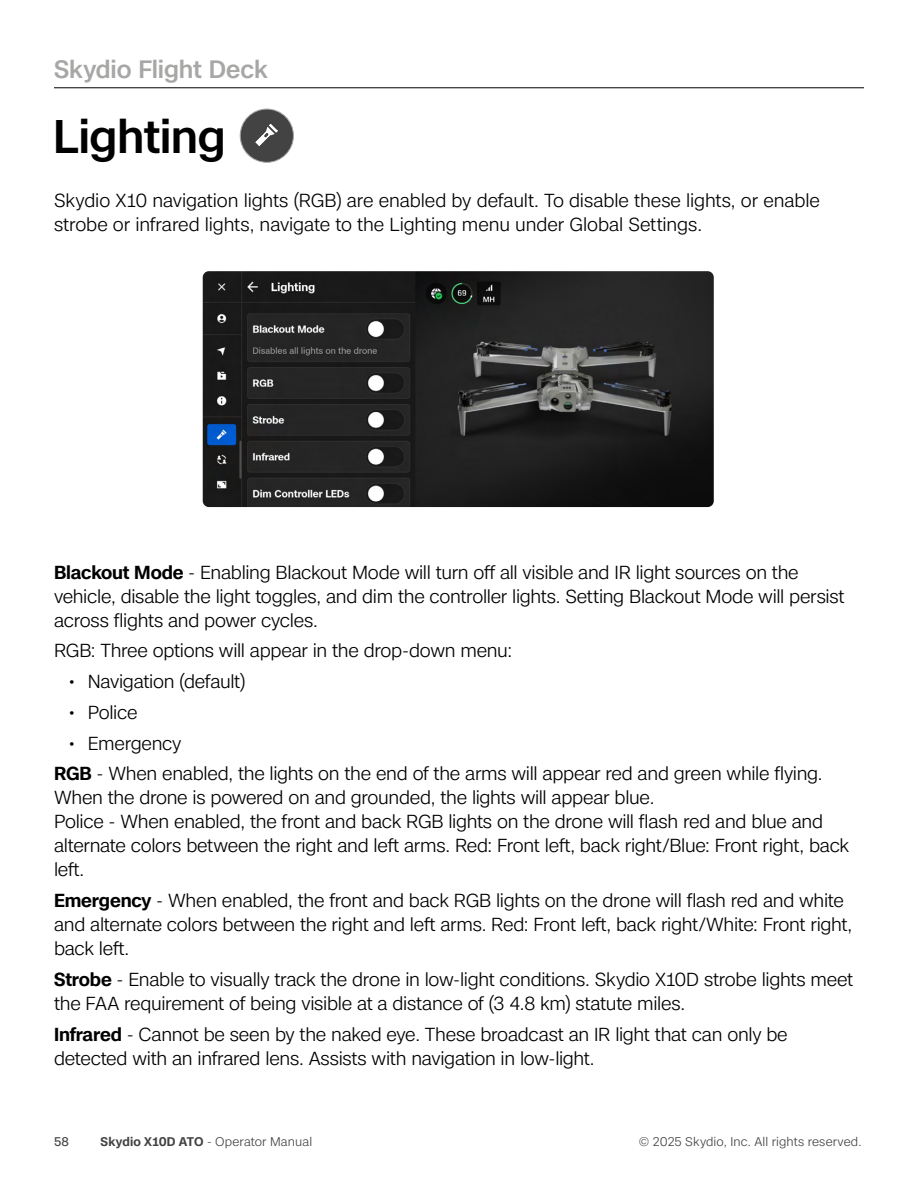
<style>
.page{position:relative;width:918px;height:1188px;background:#fff}
.page>*{position:absolute;margin:0;border:0;box-sizing:border-box;transform-origin:0 0}
.t1{font:500 45px "Case";letter-spacing:-.01em;color:#000}
.Section_Headings_Eyebrow{font:500 24px "Case";letter-spacing:-.01em;color:#a7a7a6}
.Body_copy-8{font:300 18px/24px "Case";letter-spacing:-.015em;color:#000}
.Body_copy_medium-8{font:300 18px/24px "Case";letter-spacing:-.005em;color:#000}
.t2{font:300 12px "Case";letter-spacing:.01em;color:#434343}
.t3{font:12px "Case";color:#434343}
.s1{font-weight:600}
</style>
<div class="page">
<hr style="left:54px;top:87px;width:810px;height:1px;background:#000">
<div style="left:240px;top:109px;width:53px;height:53px;background:#434343;border-radius:50%"></div>
<div style="left:240px;top:109px;width:54px;height:54px;border:1px solid #a7a7a6;border-radius:50%"></div>
<img style="left:246px;top:116px;width:32px;height:40px">
<img style="left:203px;top:271px;width:511px;height:236px">
<p class="Section_Headings_Eyebrow" style="left:54px;top:51px;width:215px">Skydio Flight Deck</p>
<p class="t1" style="left:53px;top:102px;width:174px">Lighting</p>
<p class="Body_copy_medium-8" style="left:54px;top:188px;width:768px">Skydio X10 navigation lights (RGB) are enabled by default. To disable these lights, or enable strobe or infrared lights, navigate to the Lighting menu under Global Settings.</p>
<p class="Body_copy-8" style="left:54px;top:560px;width:792px"><span class="s1">Blackout Mode</span> - Enabling Blackout Mode will turn off all visible and IR light sources on the vehicle, disable the light toggles, and dim the controller lights. Setting Blackout Mode will persist across flights and power cycles.</p>
<p class="Body_copy-8" style="left:54px;top:638px;width:460px">RGB: Three options will appear in the drop-down menu:</p>
<p class="Body_copy-8" style="left:68px;top:669px;width:180px">• Navigation (default)</p>
<p class="Body_copy-8" style="left:68px;top:700px;width:72px">• Police</p>
<p class="Body_copy-8" style="left:68px;top:731px;width:115px">• Emergency</p>
<p class="Body_copy-8" style="left:54px;top:762px;width:797px"><span class="s1">RGB</span> - When enabled, the lights on the end of the arms will appear red and green while flying.<br>When the drone is powered on and grounded, the lights will appear blue.<br>Police - When enabled, the front and back RGB lights on the drone will flash red and blue and alternate colors between the right and left arms. Red: Front left, back right/Blue: Front right, back left.</p>
<p class="Body_copy-8" style="left:54px;top:888px;width:800px"><span class="s1">Emergency</span> - When enabled, the front and back RGB lights on the drone will flash red and white and alternate colors between the right and left arms. Red: Front left, back right/White: Front right, back left.</p>
<p class="Body_copy-8" style="left:54px;top:967px;width:801px"><span class="s1">Strobe</span> - Enable to visually track the drone in low-light conditions. Skydio X10D strobe lights meet the FAA requirement of being visible at a distance of (3 4.8 km) statute miles.</p>
<p class="Body_copy-8" style="left:54px;top:1022px;width:735px"><span class="s1">Infrared</span> - Cannot be seen by the naked eye. These broadcast an IR light that can only be detected with an infrared lens. Assists with navigation in low-light.</p>
<p class="t3" style="left:54px;top:1132px;width:17px">58</p>
<p class="t2" style="left:101px;top:1132px;width:213px"><span class="s1">Skydio X10D ATO</span> - Operator Manual</p>
<p class="t2" style="left:639px;top:1132px;width:224px">© 2025 Skydio, Inc. All rights reserved.</p>
</div>
